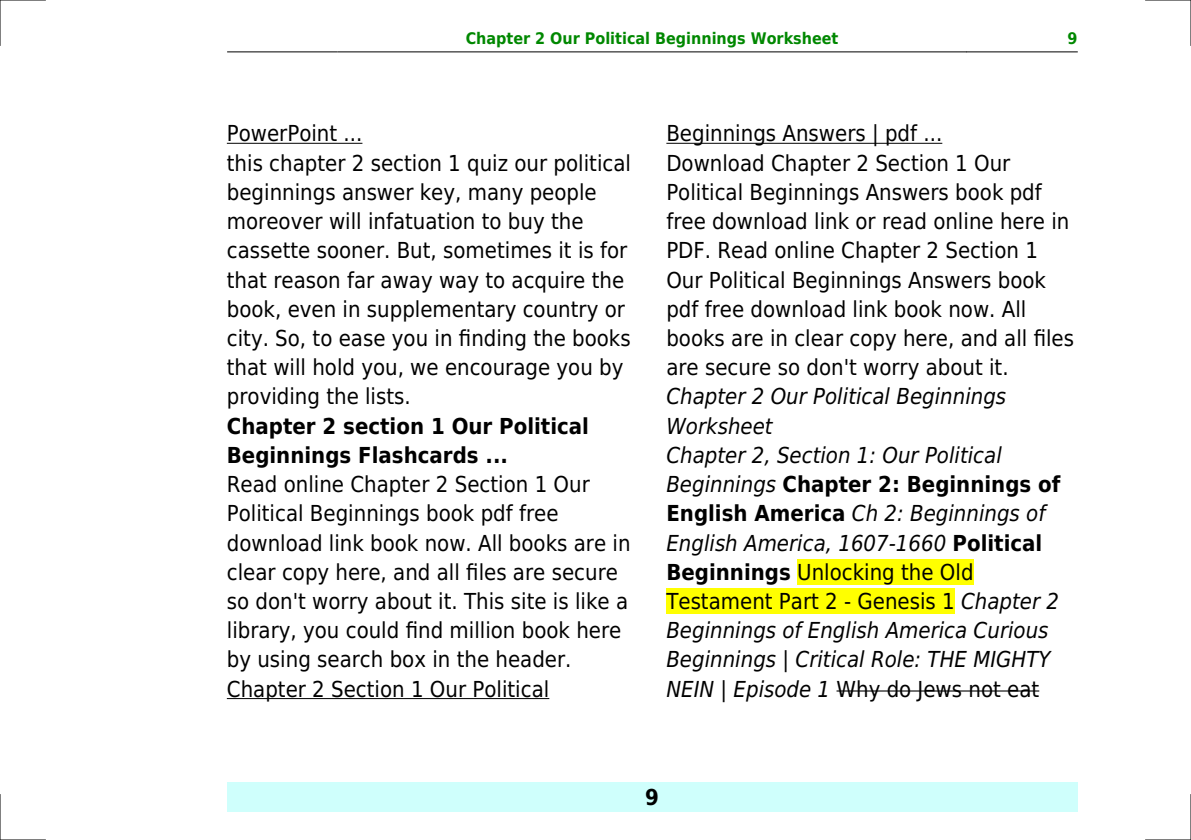
<style>
.page{position:relative;width:1191px;height:840px;background:#fff}
.page>*{position:absolute;margin:0;border:0;box-sizing:border-box;transform-origin:0 0}
.t1{font:22px/29.2px "DejaVu Sans Condensed";color:#000}
.t2{font:italic 22px/29.2px "DejaVu Sans Condensed";color:#000}
.t3{font:700 22px/29.2px "DejaVu Sans Condensed";color:#000}
.t4{font:700 16px "DejaVu Sans Condensed";color:#080}
.s1{font-weight:700;font-style:normal}
.s2{font-style:normal}
</style>
<div class="page">
<hr style="left:227px;top:51px;width:110px;height:1px;background:#000">
<hr style="left:338px;top:51px;width:628px;height:1px;background:#000">
<hr style="left:967px;top:51px;width:110px;height:1px;background:#000">
<div style="left:227px;top:782px;width:850px;height:29px;background:#cffffc"></div>
<hr style="left:227px;top:143px;width:135px;height:1px;background:#000">
<hr style="left:227px;top:697px;width:322px;height:1px;background:#000">
<hr style="left:666px;top:143px;width:276px;height:1px;background:#000">
<div style="left:797px;top:559px;width:176px;height:25px;background:#ff0"></div>
<div style="left:666px;top:588px;width:288px;height:26px;background:#ff0"></div>
<hr style="left:836px;top:690px;width:203px;height:1px;background:#000">
<hr style="left:0;top:0;width:45px;height:1px;background:#000">
<hr style="left:1145px;top:0;width:46px;height:1px;background:#000">
<hr style="left:0;top:839px;width:45px;height:1px;background:#000">
<hr style="left:1145px;top:839px;width:46px;height:1px;background:#000">
<hr style="left:0;top:0;width:1px;height:45px;background:#000">
<hr style="left:0;top:794px;width:1px;height:45px;background:#000">
<hr style="left:1190px;top:0;width:1px;height:45px;background:#000">
<hr style="left:1190px;top:794px;width:1px;height:45px;background:#000">
<p class="t4" style="left:466px;top:29px;width:374px">Chapter 2 Our Political Beginnings Worksheet</p>
<p class="t4" style="left:1067px;top:29px;width:12px">9</p>
<p class="t1" style="left:227px;top:119px;width:406px">PowerPoint ...<br>this chapter 2 section 1 quiz our political beginnings answer key, many people moreover will infatuation to buy the cassette sooner. But, sometimes it is for that reason far away way to acquire the book, even in supplementary country or city. So, to ease you in finding the books that will hold you, we encourage you by providing the lists.</p>
<p class="t3" style="left:227px;top:411px;width:364px">Chapter 2 section 1 Our Political<br>Beginnings Flashcards ...</p>
<p class="t1" style="left:227px;top:469px;width:405px">Read online Chapter 2 Section 1 Our Political Beginnings book pdf free download link book now. All books are in clear copy here, and all files are secure so don't worry about it. This site is like a library, you could find million book here by using search box in the header.<br>Chapter 2 Section 1 Our Political</p>
<p class="t1" style="left:666px;top:119px;width:409px">Beginnings Answers | pdf ...<br>Download Chapter 2 Section 1 Our Political Beginnings Answers book pdf free download link or read online here in PDF. Read online Chapter 2 Section 1<br>Our Political Beginnings Answers book pdf free download link book now. All books are in clear copy here, and all files are secure so don't worry about it.</p>
<p class="t2" style="left:666px;top:382px;width:395px">Chapter 2 Our Political Beginnings Worksheet<br>Chapter 2, Section 1: Our Political Beginnings <span class="s1">Chapter 2: Beginnings of English America</span> Ch 2: Beginnings of English America, 1607-1660 <span class="s1">Political Beginnings</span> <span class="s2">Unlocking the Old Testament Part 2 - Genesis 1</span> Chapter 2<br>Beginnings of English America Curious Beginnings | Critical Role: THE MIGHTY NEIN | Episode 1 <span class="s2">Why do Jews not eat</span></p>
<p class="t3" style="left:645px;top:782px;width:15px">9</p>
</div>
